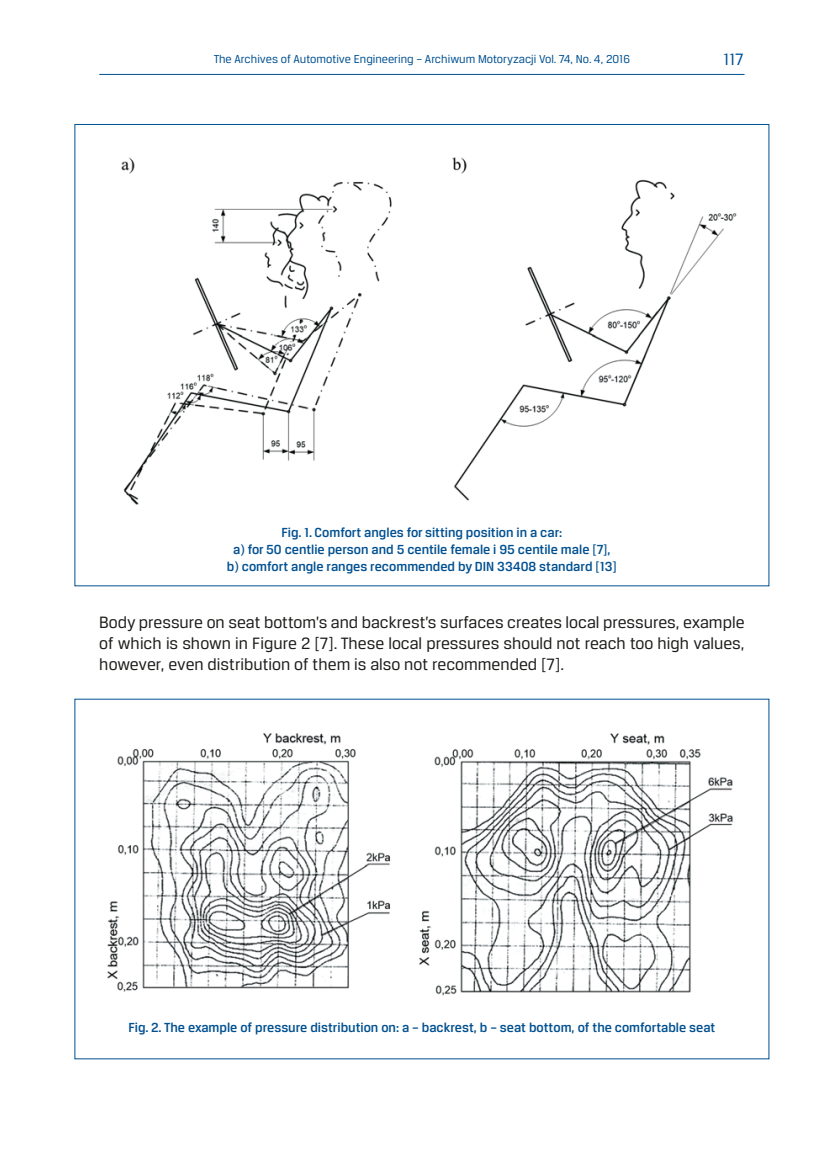
<style>
.page{position:relative;width:819px;height:1161px;background:#fff}
.page>*{position:absolute;margin:0;border:0;box-sizing:border-box;transform-origin:0 0}
.podst_ang{font:17.5px/21px "Breuer Text";color:#1c1c1a;text-align:justify}
.t1{font:17.5px "Breuer Text";color:#005091}
.podpisy_ilustracji_a{font:500 14px "Breuer Text";color:#005091}
.t2{font:12.25px "Breuer Text";color:#005091}
</style>
<div class="page">
<hr style="left:99px;top:74px;width:645px;height:1px;background:#005091">
<img style="left:121px;top:157px;width:616px;height:348px">
<img style="left:107px;top:733px;width:626px;height:263px">
<p class="t2" style="left:214px;top:52px;width:418px">The Archives of Automotive Engineering – Archiwum Motoryzacji Vol. 74, No. 4, 2016</p>
<p class="t1" style="left:723px;top:50px;width:22px">117</p>
<p class="podpisy_ilustracji_a" style="left:281px;top:525px;width:282px">Fig. 1. Comfort angles for sitting position in a car:</p>
<p class="podpisy_ilustracji_a" style="left:233px;top:542px;width:379px">a) for 50 centlie person and 5 centile female i 95 centile male [7],</p>
<p class="podpisy_ilustracji_a" style="left:227px;top:559px;width:391px">b) comfort angle ranges recommended by DIN 33408 standard [13]</p>
<p class="podst_ang" style="left:99px;top:611px;width:646px">Body pressure on seat bottom’s and backrest’s surfaces creates local pressures, example of which is shown in Figure 2 [7]. These local pressures should not reach too high values, however, even distribution of them is also not recommended [7].</p>
<p class="podpisy_ilustracji_a" style="left:128px;top:1019px;width:588px">Fig. 2. The example of pressure distribution on: a – backrest, b – seat bottom, of the comfortable seat</p>
</div>
